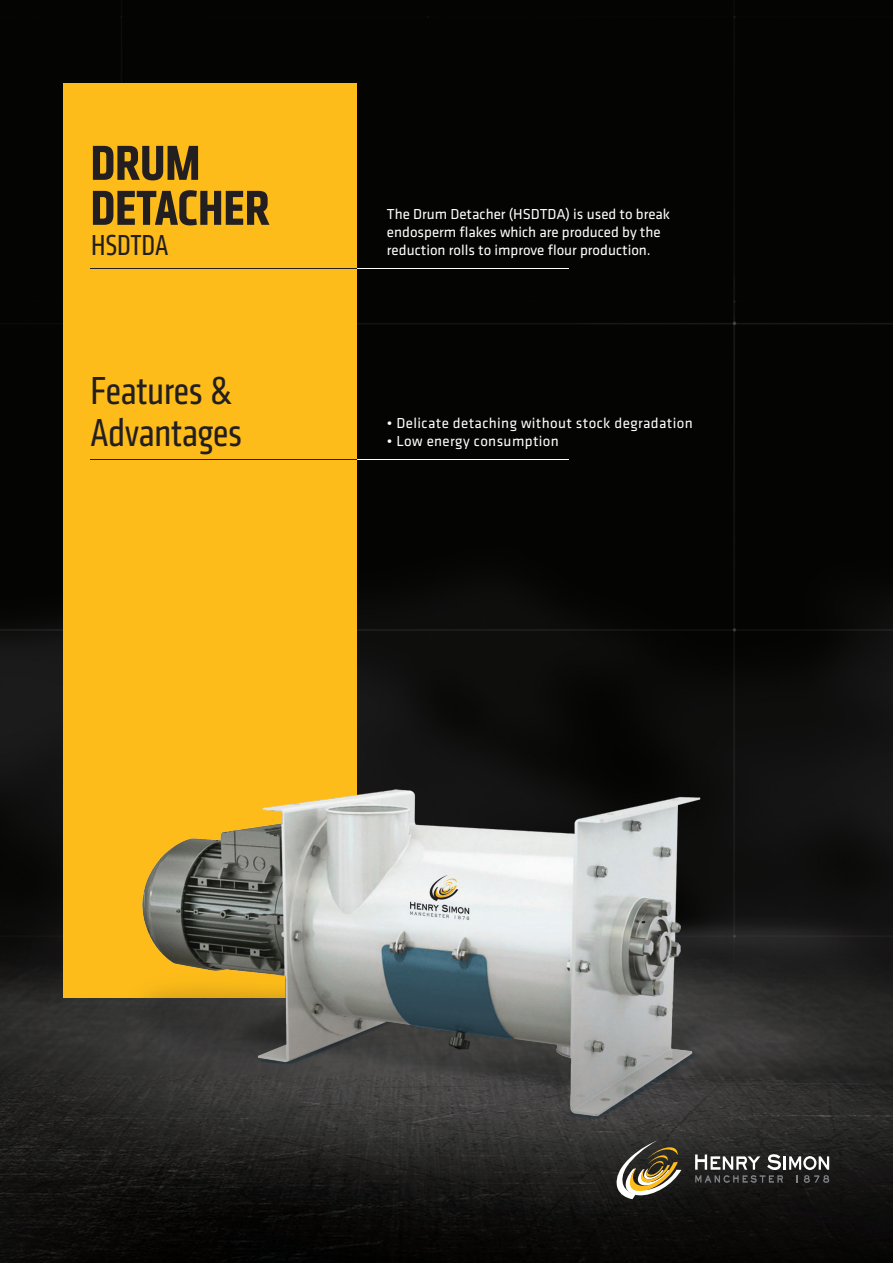
<style>
.page{position:relative;width:893px;height:1263px;background:#fff}
.page>*{position:absolute;margin:0;border:0;box-sizing:border-box;transform-origin:0 0}
.t1{font:700 condensed 51px/45px "Klavika CH";color:#231f20}
.t2{font:condensed 40.5px/42px "Klavika CH";color:#231f20}
.t3{font:condensed 30px "Klavika CH";color:#231f20}
.t4{font:15px/18px "Klavika CH";color:#fff}
.t5{font:15px "Klavika CH";letter-spacing:.025em;color:#fff}
</style>
<div class="page">
<img style="left:0;top:0;width:893px;height:1263px">
<div style="left:64px;top:84px;width:293px;height:914px;background:#fdbc19"></div>
<img style="left:26px;top:759px;width:782px;height:395px">
<svg style="left:615px;top:1140px;width:66px;height:59px;background:#6a624c"></svg>
<svg style="left:695px;top:1153px;width:134px;height:30px;background:#535252"></svg>
<hr style="left:91px;top:268px;width:478px;height:1px;background:#fff">
<hr style="left:91px;top:459px;width:478px;height:1px;background:#fff">
<hr style="left:91px;top:268px;width:266px;height:1px;background:#231f20">
<hr style="left:91px;top:459px;width:266px;height:1px;background:#231f20">
<h1 class="t1" style="left:91px;top:141px;width:181px">DRUM<br>DETACHER</h1>
<h3 class="t3" style="left:91px;top:229px;width:79px">HSDTDA</h3>
<h2 class="t2" style="left:91px;top:370px;width:153px">Features &amp;<br>Advantages</h2>
<p class="t4" style="left:387px;top:205px;width:285px">The Drum Detacher (HSDTDA) is used to break endosperm flakes which are produced by the reduction rolls to improve flour production.</p>
<p class="t5" style="left:387px;top:415px;width:307px">• Delicate detaching without stock degradation</p>
<p class="t5" style="left:387px;top:433px;width:173px">• Low energy consumption</p>
</div>
